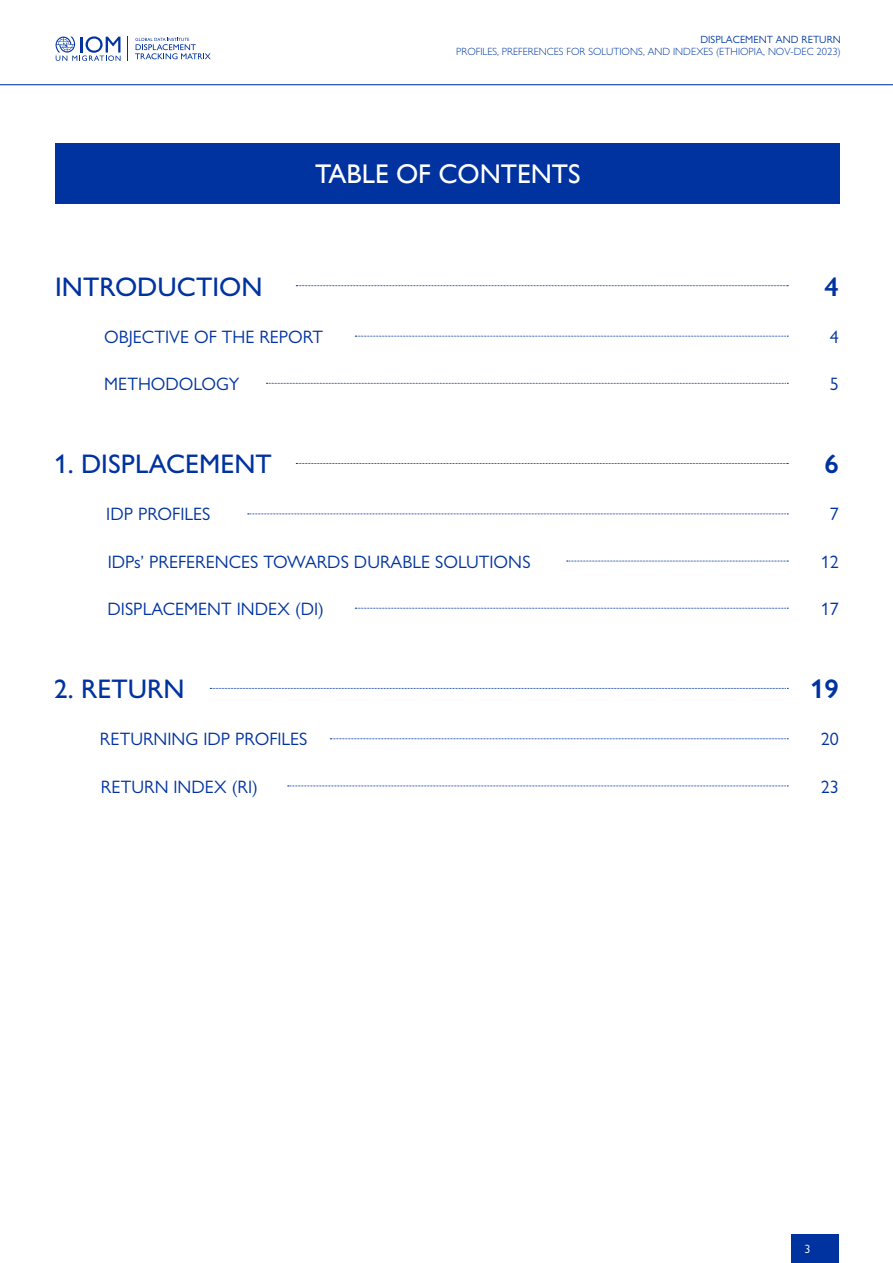
<style>
.page{position:relative;width:893px;height:1263px;background:#fff}
.page>*{position:absolute;margin:0;border:0;box-sizing:border-box;transform-origin:0 0}
.HEADER_GILL_SANS{font:500 27px "Gill Sans Nova";color:#0033a0}
.t1{font:27px "Gill Sans";color:#fff}
.HEADER_GILL_SANS-2{font:600 27px "Gill Sans Nova";color:#0033a0}
.HEADER_GILL_SANS-3{font:18px "Gill Sans Nova";color:#0033a0}
.t2{font:12px "Gill Sans Nova";color:#fff}
.t3{font:300 10.5px "Gill Sans Nova";color:#0039a6}
.t4{font:10.5px "Gill Sans Nova";color:#0039a6}
</style>
<div class="page">
<div style="left:792px;top:1234px;width:47px;height:29px;background:#0033a0"></div>
<svg style="left:56px;top:36px;width:65px;height:25px"></svg>
<svg style="left:135px;top:38px;width:76px;height:21px"></svg>
<hr style="left:0;top:84px;width:893px;height:1px;background:#0033a0">
<div style="left:55px;top:144px;width:785px;height:60px;background:#0033a0"></div>
<svg style="left:296px;top:285px;width:492px;height:1px"></svg>
<svg style="left:355px;top:336px;width:433px;height:1px"></svg>
<svg style="left:266px;top:383px;width:522px;height:1px"></svg>
<svg style="left:248px;top:514px;width:540px;height:1px"></svg>
<svg style="left:567px;top:561px;width:221px;height:1px"></svg>
<svg style="left:355px;top:608px;width:433px;height:1px"></svg>
<svg style="left:296px;top:463px;width:492px;height:1px"></svg>
<svg style="left:330px;top:738px;width:458px;height:1px"></svg>
<svg style="left:288px;top:786px;width:500px;height:1px"></svg>
<svg style="left:210px;top:688px;width:578px;height:1px"></svg>
<p class="t4" style="left:700px;top:33px;width:142px">DISPLACEMENT AND RETURN</p>
<p class="t3" style="left:456px;top:45px;width:386px">PROFILES, PREFERENCES FOR SOLUTIONS, AND INDEXES (ETHIOPIA, NOV-DEC 2023)</p>
<p class="t1" style="left:315px;top:158px;width:267px">TABLE OF CONTENTS</p>
<p class="HEADER_GILL_SANS" style="left:55px;top:270px;width:209px">INTRODUCTION</p>
<p class="HEADER_GILL_SANS-2" style="left:824px;top:270px;width:16px">4</p>
<p class="HEADER_GILL_SANS-3" style="left:104px;top:326px;width:220px">OBJECTIVE OF THE REPORT</p>
<p class="HEADER_GILL_SANS-3" style="left:830px;top:326px;width:10px">4</p>
<p class="HEADER_GILL_SANS-3" style="left:104px;top:373px;width:137px">METHODOLOGY</p>
<p class="HEADER_GILL_SANS-3" style="left:830px;top:373px;width:10px">5</p>
<p class="HEADER_GILL_SANS" style="left:54px;top:448px;width:219px">1. DISPLACEMENT</p>
<p class="HEADER_GILL_SANS-2" style="left:824px;top:447px;width:16px">6</p>
<p class="HEADER_GILL_SANS-3" style="left:106px;top:503px;width:106px">IDP PROFILES</p>
<p class="HEADER_GILL_SANS-3" style="left:830px;top:503px;width:10px">7</p>
<p class="HEADER_GILL_SANS-3" style="left:108px;top:550px;width:424px">IDPs’ PREFERENCES TOWARDS DURABLE SOLUTIONS</p>
<p class="HEADER_GILL_SANS-3" style="left:821px;top:550px;width:19px">12</p>
<p class="HEADER_GILL_SANS-3" style="left:107px;top:598px;width:218px">DISPLACEMENT INDEX (DI)</p>
<p class="HEADER_GILL_SANS-3" style="left:821px;top:598px;width:19px">17</p>
<p class="HEADER_GILL_SANS" style="left:54px;top:672px;width:132px">2. RETURN</p>
<p class="HEADER_GILL_SANS-2" style="left:810px;top:672px;width:30px">19</p>
<p class="HEADER_GILL_SANS-3" style="left:100px;top:728px;width:209px">RETURNING IDP PROFILES</p>
<p class="HEADER_GILL_SANS-3" style="left:821px;top:728px;width:19px">20</p>
<p class="HEADER_GILL_SANS-3" style="left:101px;top:775px;width:158px">RETURN INDEX (RI)</p>
<p class="HEADER_GILL_SANS-3" style="left:821px;top:775px;width:19px">23</p>
<p class="t2" style="left:804px;top:1241px;width:7px">3</p>
</div>
